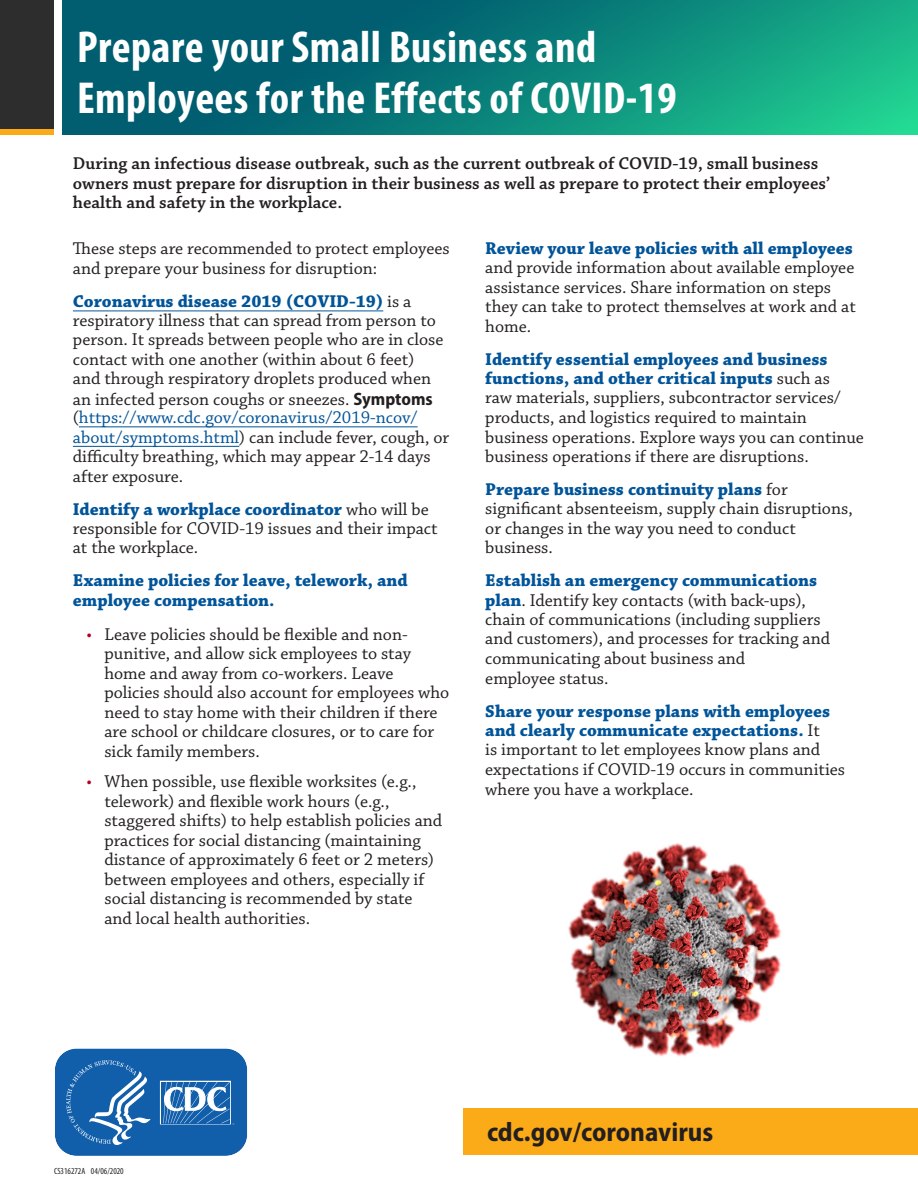
<style>
.page{position:relative;width:918px;height:1188px;background:#fff}
.page>*{position:absolute;margin:0;border:0;box-sizing:border-box;transform-origin:0 0}
.H1_BOLD_WHITE{font:700 condensed 45px/51px "Myriad Pro";letter-spacing:.01em;color:#fff}
.BOTTOM_LINK_For_more{font:700 semi-condensed 27px "Myriad Pro";color:#231f20}
.t1{font:18px/19.5px "Chaparral Pro";color:#231f20}
.t2{font:600 18px/19.5px "Chaparral Pro";color:#231f20}
.t3{font:700 18px/19.5px "Chaparral Pro";color:#005499}
.t4{font:condensed 9px "Myriad Pro";color:#231f20}
.s1{font-weight:700;color:#005499}
.s2{font-family:"Myriad Pro";font-weight:700;font-stretch:semi-condensed}
.s3{color:#005499}
.s4{color:#b3001e}
</style>
<div class="page">
<div style="left:463px;top:1108px;width:455px;height:47px;background:#fbab18"></div>
<svg style="left:55px;top:1048px;width:193px;height:108px;background:#3174b6"></svg>
<svg style="left:62px;top:0;width:856px;height:135px;background:#098079"></svg>
<div style="left:0;top:128px;width:54px;height:7px;background:#fbab18"></div>
<div style="left:0;top:0;width:54px;height:128px;background:#2d2d2d"></div>
<img style="left:568px;top:843px;width:213px;height:214px">
<hr style="left:73px;top:310px;width:310px;height:1px;background:#005499">
<hr style="left:79px;top:426px;width:339px;height:1px;background:#005499">
<hr style="left:73px;top:446px;width:166px;height:1px;background:#005499">
<h1 class="H1_BOLD_WHITE" style="left:77px;top:21px;width:601px">Prepare your Small Business and<br>Employees for the Effects of COVID-19</h1>
<p class="t2" style="left:73px;top:154px;width:759px">During an infectious disease outbreak, such as the current outbreak of COVID-19, small business owners must prepare for disruption in their business as well as prepare to protect their employees’ health and safety in the workplace.</p>
<p class="t1" style="left:73px;top:240px;width:378px">These steps are recommended to protect employees and prepare your business for disruption:</p>
<p class="t1" style="left:73px;top:293px;width:372px"><span class="s1">Coronavirus disease 2019 (COVID-19)</span> is a respiratory illness that can spread from person to person. It spreads between people who are in close contact with one another (within about 6 feet) and through respiratory droplets produced when an infected person coughs or sneezes. <span class="s2">Symptoms</span></p>
<p class="t1" style="left:73px;top:409px;width:378px">(<span class="s3">https://www.cdc.gov/coronavirus/2019-ncov/ about/symptoms.html</span>) can include fever, cough, or difficulty breathing, which may appear 2-14 days after exposure.</p>
<p class="t1" style="left:73px;top:500px;width:366px"><span class="s1">Identify a workplace coordinator</span> who will be responsible for COVID-19 issues and their impact at the workplace.</p>
<p class="t3" style="left:73px;top:571px;width:336px">Examine policies for leave, telework, and employee compensation.</p>
<p class="t1" style="left:104px;top:625px;width:346px;text-indent:-18px"><span class="s4">•</span> Leave policies should be flexible and non&shy;punitive, and allow sick employees to stay home and away from co-workers. Leave policies should also account for employees who need to stay home with their children if there are school or childcare closures, or to care for sick family members.</p>
<p class="t1" style="left:104px;top:773px;width:339px;text-indent:-18px"><span class="s4">•</span> When possible, use flexible worksites (e.g., telework) and flexible work hours (e.g., staggered shifts) to help establish policies and practices for social distancing (maintaining distance of approximately 6 feet or 2 meters) between employees and others, especially if social distancing is recommended by state and local health authorities.</p>
<p class="t1" style="left:485px;top:240px;width:372px"><span class="s1">Review your leave policies with all employees </span>and provide information about available employee assistance services. Share information on steps they can take to protect themselves at work and at home.</p>
<p class="t1" style="left:485px;top:350px;width:380px"><span class="s1">Identify essential employees and business functions, and other critical inputs</span> such as<br>raw materials, suppliers, subcontractor services/ products, and logistics required to maintain business operations. Explore ways you can continue business operations if there are disruptions.</p>
<p class="t1" style="left:485px;top:481px;width:369px"><span class="s1">Prepare business continuity plans</span> for significant absenteeism, supply chain disruptions, or changes in the way you need to conduct business.</p>
<p class="t1" style="left:485px;top:571px;width:346px"><span class="s1">Establish an emergency communications plan</span>. Identify key contacts (with back-ups), chain of communications (including suppliers and customers), and processes for tracking and communicating about business and<br>employee status.</p>
<p class="t1" style="left:485px;top:702px;width:361px"><span class="s1">Share your response plans with employees and clearly communicate expectations.</span> It<br>is important to let employees know plans and expectations if COVID-19 occurs in communities where you have a workplace.</p>
<p class="t4" style="left:54px;top:1166px;width:71px">CS316272A 04/06/2020</p>
<p class="BOTTOM_LINK_For_more" style="left:487px;top:1117px;width:228px">cdc.gov/coronavirus</p>
</div>
